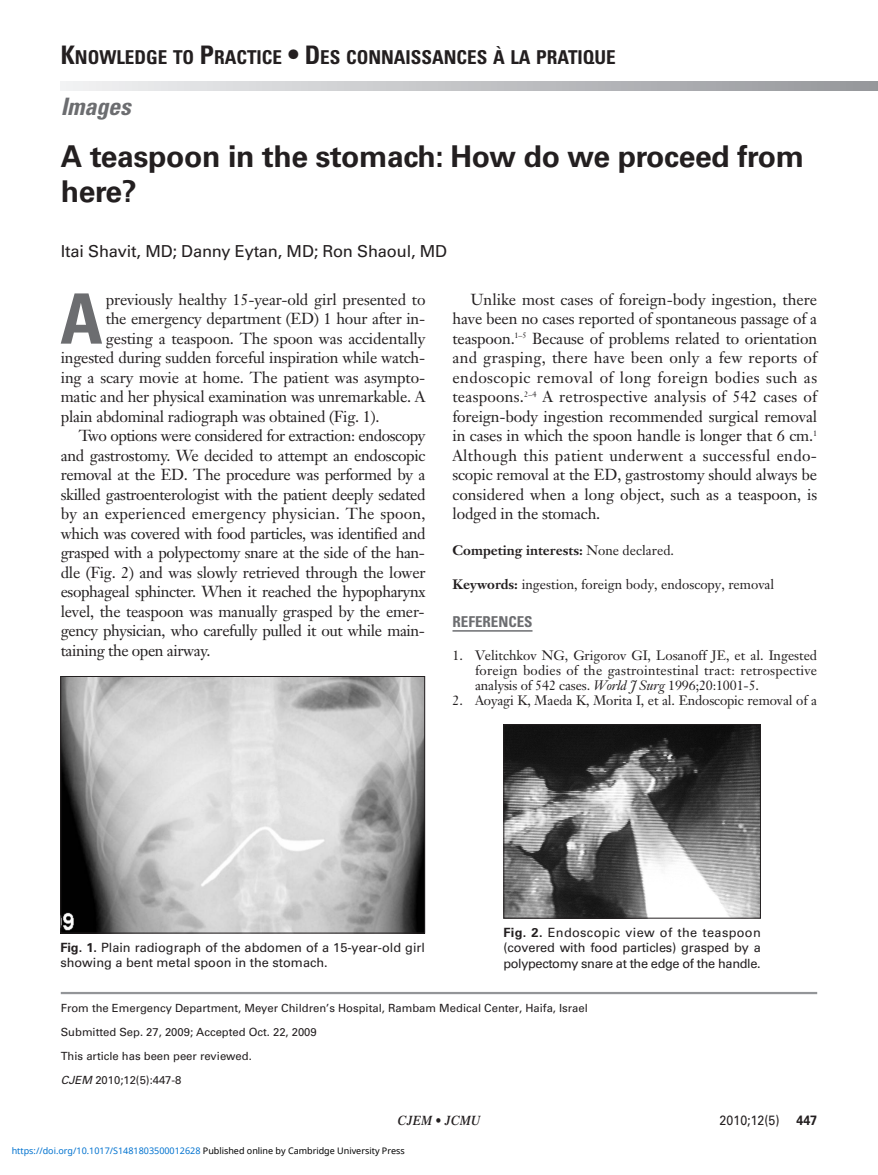
<style>
.page{position:relative;width:878px;height:1175px;background:#fff}
.page>*{position:absolute;margin:0;border:0;box-sizing:border-box;transform-origin:0 0}
.t1{font:700 condensed 69.45px "Univers";color:#6c6d70}
.t2{font:700 30px/34.5px "Univers";letter-spacing:-.01em;color:#231f20}
.t3{font:italic 700 condensed 24px "Univers";letter-spacing:-.005em;color:#6c6d70}
.t4{font:700 condensed 19.2px "Univers";color:#231f20}
.t5{font:16.5px "Univers";letter-spacing:-.01em;color:#231f20}
.t6{font:15.75px/19.5px "Janson Text";letter-spacing:-.02em;color:#231f20;text-align:justify}
.t7{font:15.75px "Janson Text";letter-spacing:.01em;color:#231f20}
.t8{font:700 condensed 15px "Univers";color:#6c6d70}
.t9{font:13.5px/15px "Janson Text";letter-spacing:-.01em;color:#231f20;text-align:justify}
.t10{font:700 13.5px "Janson Text";color:#231f20}
.t11{font:13.5px "Univers";color:#231f20;scale:.92 1}
.t12{font:italic 600 13.5px "Times";color:#231f20;scale:.92 1}
.t13{font:12.75px/15.3px "Univers";color:#231f20}
.t14{font:11.25px/24px "Univers";color:#231f20}
.t15{font:9px "Noto Sans";color:#0172cf}
.s1{font-size:25.5px}
.s2{font-size:27px}
.s3{font-weight:400}
.s4{font-weight:700}
.s5{font-style:italic}
.s6{color:#000}
</style>
<div class="page">
<hr style="left:452px;top:630px;width:80px;height:1px;background:#6c6d70">
<svg style="left:61px;top:81px;width:817px;height:9px;background:#c2c3c6"></svg>
<hr style="left:61px;top:992px;width:756px;height:2px;background:#939598">
<img style="left:62px;top:678px;width:361px;height:253px">
<div style="left:60px;top:676px;width:365px;height:257px;border:1px solid #231f20"></div>
<img style="left:505px;top:726px;width:253px;height:190px">
<div style="left:503px;top:724px;width:257px;height:194px;border:1px solid #231f20"></div>
<p class="t4" style="left:61px;top:50px;width:556px"><span class="s1">K</span>NOWLEDGE TO <span class="s1">P</span>RACTICE <span class="s2">•</span> <span class="s1">D</span>ES CONNAISSANCES À LA PRATIQUE</p>
<h3 class="t3" style="left:61px;top:98px;width:71px">Images</h3>
<h2 class="t2" style="left:61px;top:142px;width:744px">A teaspoon in the stomach: How do we proceed from here?</h2>
<p class="t5" style="left:61px;top:245px;width:388px">Itai Shavit, MD; Danny Eytan, MD; Ron Shaoul, MD</p>
<h1 class="t1" style="left:60px;top:293px;width:44px">A</h1>
<p class="t6" style="left:106px;top:291px;width:321px">previously healthy 15-year-old girl presented to</p>
<p class="t6" style="left:106px;top:311px;width:321px">the emergency department (ED) 1 hour after in-</p>
<p class="t6" style="left:106px;top:330px;width:321px">gesting a teaspoon. The spoon was accidentally</p>
<p class="t6" style="left:61px;top:350px;width:366px">ingested during sudden forceful inspiration while watch-</p>
<p class="t6" style="left:61px;top:369px;width:366px">ing a scary movie at home. The patient was asympto-</p>
<p class="t6" style="left:61px;top:389px;width:366px">matic and her physical examination was unremarkable. A</p>
<p class="t6" style="left:61px;top:408px;width:320px">plain abdominal radiograph was obtained (Fig. 1).</p>
<p class="t6" style="left:79px;top:428px;width:348px">Two options were considered for extraction: endoscopy</p>
<p class="t6" style="left:61px;top:447px;width:366px">and gastrostomy. We decided to attempt an endoscopic</p>
<p class="t6" style="left:61px;top:467px;width:366px">removal at the ED. The procedure was performed by a</p>
<p class="t6" style="left:61px;top:486px;width:366px">skilled gastroenterologist with the patient deeply sedated</p>
<p class="t7" style="left:61px;top:508px;width:366px">by an experienced emergency physician. The spoon,</p>
<p class="t6" style="left:61px;top:525px;width:366px">which was covered with food particles, was identified and</p>
<p class="t6" style="left:61px;top:545px;width:366px">grasped with a polypectomy snare at the side of the han-</p>
<p class="t6" style="left:61px;top:564px;width:366px">dle (Fig. 2) and was slowly retrieved through the lower</p>
<p class="t6" style="left:61px;top:584px;width:366px">esophageal sphincter. When it reached the hypopharynx</p>
<p class="t6" style="left:61px;top:603px;width:365px">level, the teaspoon was manually grasped by the emer-</p>
<p class="t6" style="left:61px;top:623px;width:366px">gency physician, who carefully pulled it out while main-</p>
<p class="t6" style="left:61px;top:642px;width:151px">taining the open airway.</p>
<p class="t6" style="left:452px;top:291px;width:366px;text-indent:18px">Unlike most cases of foreign-body ingestion, there have been no cases reported of spontaneous passage of a teaspoon.<sup>1–5</sup> Because of problems related to orientation and grasping, there have been only a few reports of endoscopic removal of long foreign bodies such as teaspoons.<sup>2–4</sup> A retrospective analysis of 542 cases of foreign-body ingestion recommended surgical removal in cases in which the spoon handle is longer that 6 cm.<sup>1<br></sup>Although this patient underwent a successful endo&shy;scopic removal at the ED, gastrostomy should always be considered when a long object, such as a teaspoon, is lodged in the stomach.</p>
<p class="t10" style="left:452px;top:545px;width:223px">Competing interests: <span class="s3">None declared.</span></p>
<p class="t9" style="left:452px;top:579px;width:323px"><span class="s4">Keywords:</span> ingestion, foreign body, endoscopy, removal</p>
<p class="t8" style="left:452px;top:616px;width:81px">REFERENCES</p>
<p class="t9" style="left:475px;top:649px;width:344px;text-indent:-22px">1. Velitchkov NG, Grigorov GI, Losanoff JE, et al. Ingested foreign bodies of the gastrointestinal tract: retrospective analysis of 542 cases. <span class="s5">World J Surg</span> 1996;20:1001-5.</p>
<p class="t9" style="left:452px;top:694px;width:366px">2. Aoyagi K, Maeda K, Morita I, et al. Endoscopic removal of a</p>
<p class="t13" style="left:60px;top:941px;width:366px"><span class="s4">Fig. 1.</span> Plain radiograph of the abdomen of a 15-year-old girl showing a bent metal spoon in the stomach.</p>
<p class="t13" style="left:503px;top:926px;width:259px;text-align:justify"><span class="s4">Fig. 2.</span> Endoscopic view of the teaspoon (covered with food particles) grasped by a polypectomy snare at the edge of the handle.</p>
<p class="t14" style="left:61px;top:997px;width:528px">From the Emergency Department, Meyer Children’s Hospital, Rambam Medical Center, Haifa, Israel Submitted Sep. 27, 2009; Accepted Oct. 22, 2009<br>This article has been peer reviewed.<br><span class="s5">CJEM</span> 2010;12(5):447-8</p>
<p class="t12" style="left:397px;top:1115px;width:92px">CJEM • JCMU</p>
<p class="t11" style="left:719px;top:1115px;width:107px">2010;12(5) <span class="s4">447</span></p>
<p class="t15" style="left:12px;top:1143px;width:394px">https://doi.org/10.1017/S1481803500012628 <span class="s6">Published online by Cambridge University Press</span></p>
</div>
